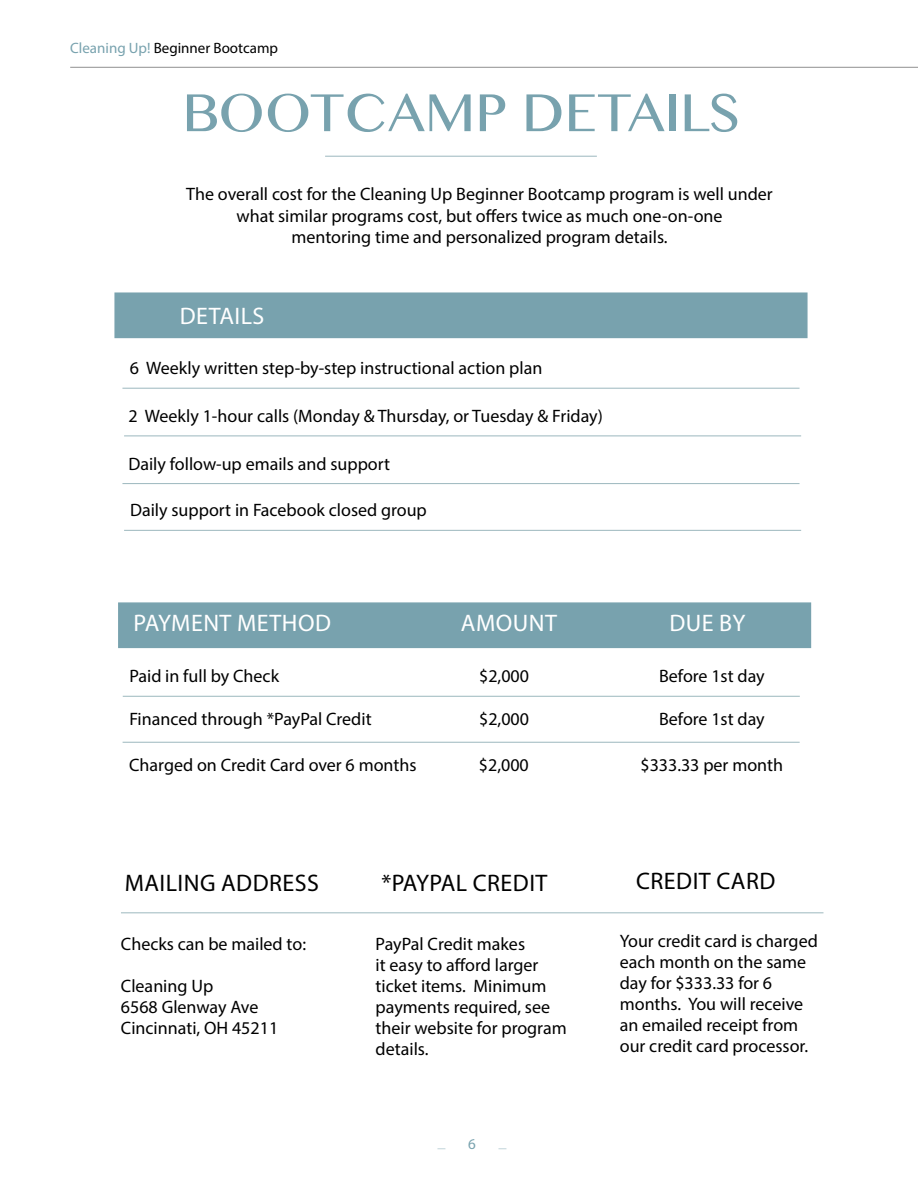
<style>
.page{position:relative;width:918px;height:1188px;background:#fff}
.page>*{position:absolute;margin:0;border:0;box-sizing:border-box;transform-origin:0 0}
.t1{font:54px "Myanmar MN";color:#78a2ae}
.t2{font:24px "Myriad Pro";letter-spacing:.02em;color:#000}
.t3{font:24px "Myriad Pro";letter-spacing:.02em;color:#fff}
.t4{font:18px/21px "Myriad Pro";color:#000}
.t5{font:15px "Myriad Pro";color:#000}
.t6{font:15px "Myriad Pro";color:#78a2ae}
.s1{color:#78a2ae}
</style>
<div class="page">
<hr style="left:70px;top:67px;width:848px;height:1px;background:#000">
<hr style="left:325px;top:156px;width:272px;height:1px;background:#296572">
<div style="left:114px;top:292px;width:694px;height:46px;background:#78a2ae;border:2px solid #78a2ae"></div>
<hr style="left:124px;top:435px;width:677px;height:1px;background:#296572">
<div style="left:118px;top:602px;width:693px;height:46px;background:#78a2ae;border:2px solid #78a2ae"></div>
<hr style="left:121px;top:912px;width:702px;height:1px;background:#296572">
<hr style="left:122px;top:483px;width:678px;height:1px;background:#296572">
<hr style="left:124px;top:530px;width:677px;height:1px;background:#296572">
<hr style="left:122px;top:388px;width:678px;height:1px;background:#296572">
<hr style="left:123px;top:696px;width:677px;height:1px;background:#296572">
<hr style="left:123px;top:742px;width:677px;height:1px;background:#296572">
<p class="t5" style="left:70px;top:39px;width:209px"><span class="s1">Cleaning Up!</span> Beginner Bootcamp</p>
<h1 class="t1" style="left:182px;top:81px;width:559px">BOOTCAMP DETAILS</h1>
<p class="t4" style="left:186px;top:183px;width:588px;line-height:21.6px;text-align:center">The overall cost for the Cleaning Up Beginner Bootcamp program is well under what similar programs cost, but offers twice as much one-on-one<br>mentoring time and personalized program details.</p>
<h2 class="t3" style="left:180px;top:301px;width:86px">DETAILS</h2>
<p class="t4" style="left:130px;top:358px;width:414px">6 Weekly written step-by-step instructional action plan</p>
<p class="t4" style="left:129px;top:405px;width:476px">2 Weekly 1-hour calls (Monday &amp; Thursday, or Tuesday &amp; Friday)</p>
<p class="t4" style="left:128px;top:453px;width:263px">Daily follow-up emails and support</p>
<p class="t4" style="left:130px;top:500px;width:298px">Daily support in Facebook closed group</p>
<h2 class="t3" style="left:134px;top:608px;width:199px">PAYMENT METHOD</h2>
<h2 class="t3" style="left:461px;top:608px;width:98px">AMOUNT</h2>
<h2 class="t3" style="left:669px;top:608px;width:77px">DUE BY</h2>
<p class="t4" style="left:479px;top:665px;width:51px">$2,000</p>
<p class="t4" style="left:129px;top:665px;width:151px">Paid in full by Check</p>
<p class="t4" style="left:659px;top:665px;width:107px">Before 1st day</p>
<p class="t4" style="left:129px;top:709px;width:244px">Financed through *PayPal Credit</p>
<p class="t4" style="left:479px;top:709px;width:51px">$2,000</p>
<p class="t4" style="left:659px;top:709px;width:107px">Before 1st day</p>
<p class="t4" style="left:129px;top:755px;width:289px">Charged on Credit Card over 6 months</p>
<p class="t4" style="left:479px;top:755px;width:51px">$2,000</p>
<p class="t4" style="left:640px;top:755px;width:144px">$333.33 per month</p>
<h2 class="t2" style="left:125px;top:868px;width:196px">MAILING ADDRESS</h2>
<h2 class="t2" style="left:382px;top:868px;width:167px">*PAYPAL CREDIT</h2>
<h2 class="t2" style="left:636px;top:866px;width:141px">CREDIT CARD</h2>
<p class="t4" style="left:121px;top:933px;width:187px">Checks can be mailed to:</p>
<p class="t4" style="left:121px;top:975px;width:159px">Cleaning Up<br>6568 Glenway Ave<br>Cincinnati, OH 45211</p>
<p class="t4" style="left:376px;top:933px;width:193px">PayPal Credit makes<br>it easy to afford larger ticket items. Minimum payments required, see their website for program details.</p>
<p class="t4" style="left:620px;top:930px;width:200px">Your credit card is charged each month on the same day for $333.33 for 6 months. You will receive an emailed receipt from our credit card processor.</p>
<p class="t6" style="left:468px;top:1135px;width:9px">6</p>
</div>
